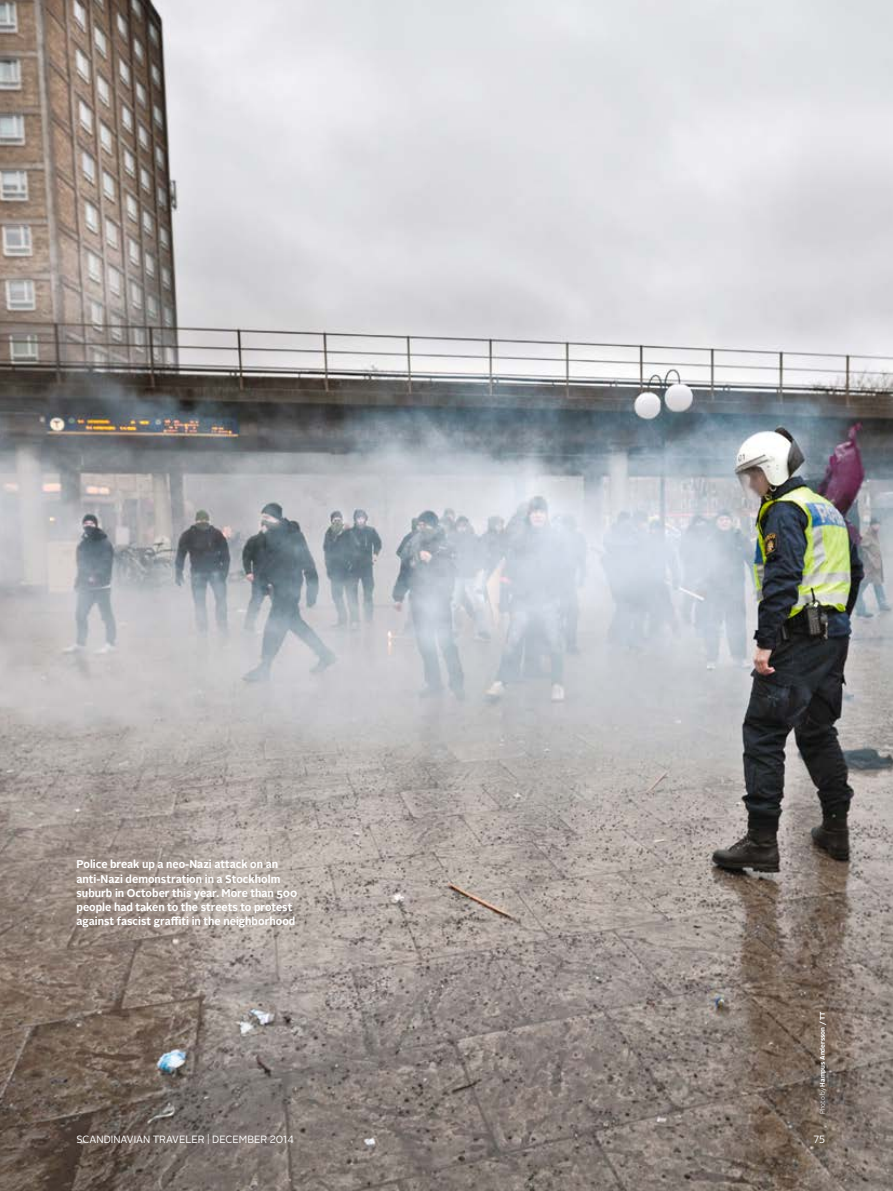
<style>
.page{position:relative;width:893px;height:1191px;background:#fff}
.page>*{position:absolute;margin:0;border:0;box-sizing:border-box;transform-origin:0 0}
.t1{font:700 11.25px/14.2px "Alright Sans";color:#fff;scale:.95 1}
.t2{font:10.5px "Alright Sans";color:#fff;scale:.95 1}
.t3{font:700 6.75px "Alright Sans";color:#fff;scale:.95 1}
.s1{font-weight:300}
</style>
<div class="page">
<img style="left:0;top:0;width:893px;height:1191px">
<p class="t1" style="left:77px;top:857px;width:234px">Police break up a neo-Nazi attack on an anti-Nazi demonstration in a Stockholm suburb in October this year. More than 500 people had taken to the streets to protest against fascist graffiti in the neighborhood</p>
<p class="t3" style="left:818px;top:1114px;width:109px;rotate:-90deg"><span class="s1">Photo by</span> Hampus Andersson / TT</p>
<p class="t2" style="left:77px;top:1132px;width:230px">SCANDINAVIAN TRAVELER <span class="s1">|</span> DECEMBER 2014</p>
<p class="t2" style="left:813px;top:1132px;width:14px">75</p>
</div>
